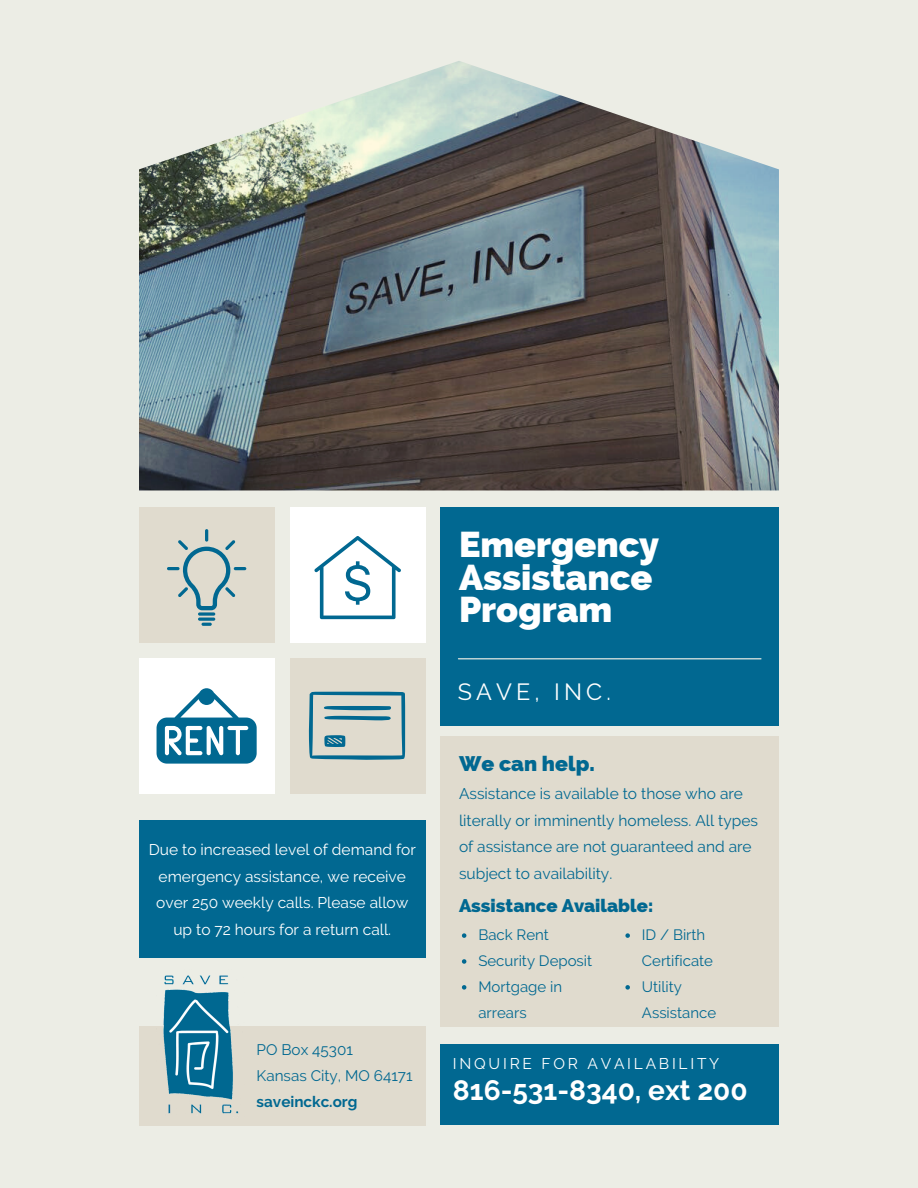
<style>
.page{position:relative;width:918px;height:1188px;background:#ecede5}
.page>*{position:absolute;margin:0;border:0;box-sizing:border-box;transform-origin:0 0}
.t1{font:800 36px/32.7px "Raleway";color:#fff}
.t2{font:700 28.05px "Raleway";color:#fff}
.t3{font:23.4px "Raleway";letter-spacing:.18em;color:#fff}
.t4{font:800 21.15px "Raleway";color:#016891}
.t5{font:800 18.3px "Raleway";color:#016891}
.t6{font:15.45px/26.4px "Raleway";color:#016891}
.t7{font:15.45px/26.4px "Raleway";color:#fff;text-align:center}
.t8{font:15.45px "Raleway";letter-spacing:.18em;color:#fff}
.t9{font:15.3px "Raleway";color:#016891}
.t10{font:700 15.3px "Raleway";color:#016891}
.t11{font:15px/25.8px "Raleway";color:#016891}
</style>
<div class="page">
<img style="left:139px;top:61px;width:640px;height:429px">
<div style="left:139px;top:507px;width:135px;height:136px;background:#e0dbce"></div>
<div style="left:139px;top:658px;width:135px;height:135px;background:#fff"></div>
<div style="left:290px;top:507px;width:136px;height:136px;background:#fff"></div>
<div style="left:290px;top:658px;width:136px;height:135px;background:#e0dbce"></div>
<div style="left:139px;top:820px;width:287px;height:137px;background:#016891"></div>
<div style="left:139px;top:1026px;width:287px;height:99px;background:#e0dbce"></div>
<div style="left:440px;top:1044px;width:339px;height:81px;background:#016891"></div>
<div style="left:440px;top:507px;width:339px;height:219px;background:#016891"></div>
<div style="left:440px;top:736px;width:339px;height:291px;background:#e0dbce"></div>
<hr style="left:458px;top:658px;width:303px;height:1px;background:#ecede5">
<svg style="left:314px;top:536px;width:87px;height:83px"></svg>
<svg style="left:198px;top:612px;width:17px;height:4px"></svg>
<hr style="left:198px;top:618px;width:17px;height:3px;background:#016891;border-radius:2px">
<svg style="left:167px;top:529px;width:79px;height:81px"></svg>
<svg style="left:202px;top:623px;width:10px;height:3px"></svg>
<svg style="left:309px;top:692px;width:97px;height:68px"></svg>
<svg style="left:157px;top:688px;width:100px;height:76px"></svg>
<img style="left:163px;top:975px;width:76px;height:139px">
<svg style="left:462px;top:933px;width:4px;height:5px"></svg>
<svg style="left:462px;top:959px;width:4px;height:5px"></svg>
<svg style="left:462px;top:985px;width:4px;height:5px"></svg>
<svg style="left:625px;top:933px;width:5px;height:5px"></svg>
<svg style="left:625px;top:985px;width:5px;height:5px"></svg>
<p class="t7" style="left:149px;top:837px;width:269px">Due to increased level of demand for emergency assistance, we receive over 250 weekly calls. Please allow up to 72 hours for a return call.</p>
<p class="t9" style="left:257px;top:1041px;width:98px">PO Box 45301</p>
<p class="t9" style="left:257px;top:1067px;width:158px">Kansas City, MO 64171</p>
<p class="t10" style="left:257px;top:1093px;width:102px">saveinckc.org</p>
<p class="t1" style="left:459px;top:528px;width:202px">Emergency<br>Assistance</p>
<p class="t1" style="left:459px;top:593px;width:155px">Program</p>
<p class="t3" style="left:458px;top:678px;width:155px">SAVE, INC.</p>
<p class="t4" style="left:459px;top:751px;width:137px">We can help.</p>
<p class="t6" style="left:459px;top:781px;width:301px">Assistance is available to those who are literally or imminently homeless. All types of assistance are not guaranteed and are subject to availability.</p>
<p class="t5" style="left:459px;top:895px;width:196px">Assistance Available:</p>
<p class="t11" style="left:478px;top:922px;width:72px">Back Rent</p>
<p class="t11" style="left:478px;top:948px;width:115px">Security Deposit</p>
<p class="t11" style="left:478px;top:974px;width:85px">Mortgage in arrears</p>
<p class="t11" style="left:642px;top:922px;width:73px">ID / Birth<br>Certificate</p>
<p class="t11" style="left:642px;top:974px;width:76px">Utility<br>Assistance</p>
<p class="t8" style="left:453px;top:1055px;width:268px">INQUIRE FOR AVAILABILITY</p>
<p class="t2" style="left:453px;top:1073px;width:296px">816-531-8340, ext 200</p>
</div>
